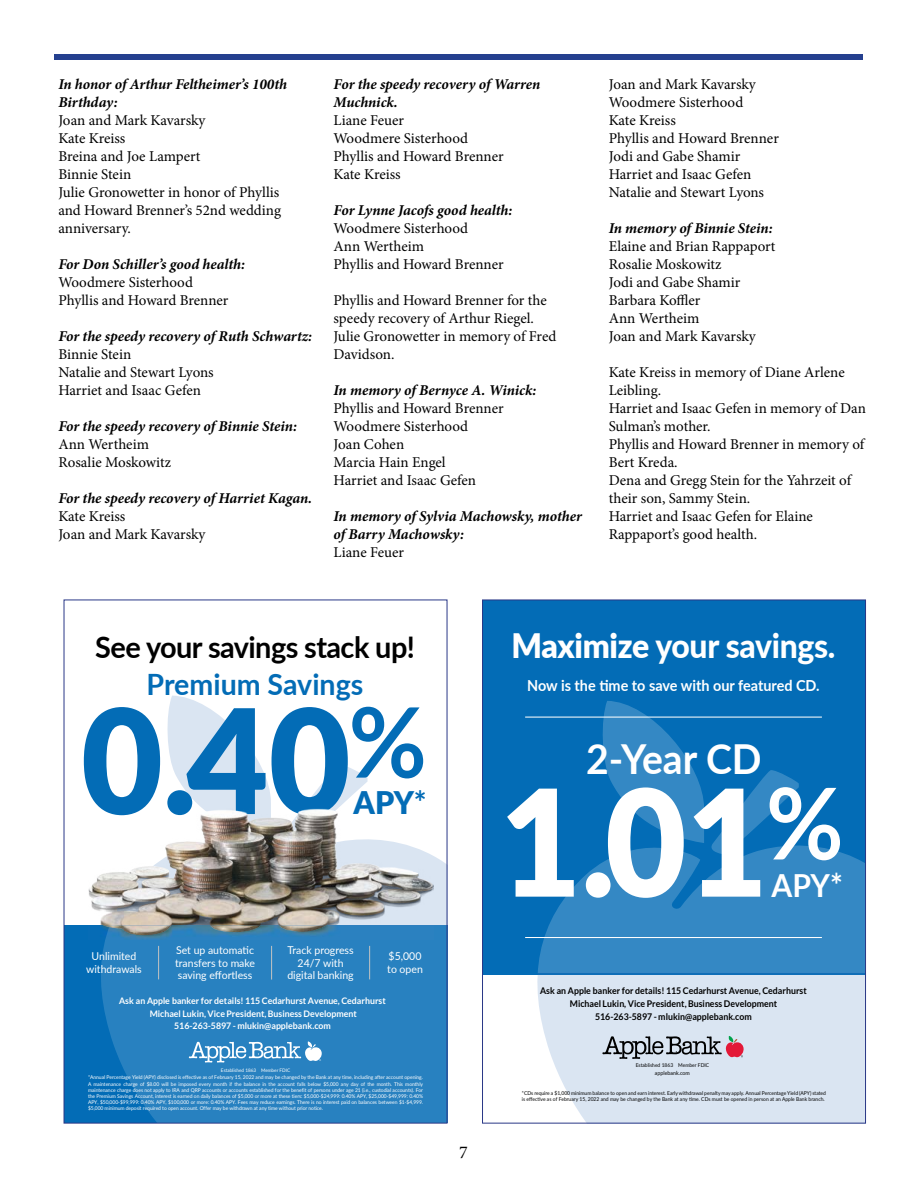
<style>
.page{position:relative;width:918px;height:1188px;background:#fff}
.page>*{position:absolute;margin:0;border:0;box-sizing:border-box;transform-origin:0 0}
.t1{font:900 148.2px "Lato";color:#fff;scale:.95 1}
.t2{font:900 145.2px "Lato";color:#036cb6}
.t3{font:700 41.4px "Lato";color:#fff;scale:.95 1}
.t4{font:800 33.75px "Lato";letter-spacing:-.01em;color:#fff;scale:.95 1}
.t5{font:700 31.8px "Lato";color:#fff;scale:.95 1}
.t6{font:900 31.2px "Lato";color:#036cb6}
.t7{font:700 29.7px "Lato";letter-spacing:-.02em;color:#000}
.t8{font:700 29.4px "Lato";color:#036cb6}
.t9{font:18px "Minion Pro";color:#000}
.t10{font:700 15.3px "Lato";color:#fff;scale:.95 1}
.t11{font:15px/18px "Minion Pro";letter-spacing:-.005em;color:#000}
.t12{font:italic 700 15px/18px "Minion Pro";letter-spacing:-.005em;color:#000}
.t13{font:10.8px/12.9px "Lato";color:#fff;text-align:center}
.t14{font:700 9.3px/12.9px "Lato";color:#000;text-align:center;scale:.95 1}
.t15{font:700 9px/12.6px "Lato";color:#fff;text-align:center}
.t16{font:5.55px "Lato";color:#000;scale:.95 1}
.t17{font:5.25px/6.3px "Lato";color:#000;scale:.95 1}
.t18{font:5.25px "Lato";color:#fff}
.t19{font:5.1px/6.1px "Lato";letter-spacing:-.01em;color:#fff;text-align:justify}
.t20{font:4.8px "Lato";color:#fff}
.s1{font-weight:700}
.s2{font-style:inherit}
.s3{font-weight:900}
</style>
<div class="page">
<div style="left:55px;top:54px;width:808px;height:6px;background:#25408f"></div>
<div style="left:64px;top:925px;width:383px;height:198px;background:#036cb6"></div>
<img style="left:88px;top:882px;width:30px;height:43px">
<div style="left:100px;top:925px;width:345px;height:197px;background:#2881c0"></div>
<img style="left:103px;top:925px;width:223px;height:8px">
<svg style="left:189px;top:1041px;width:134px;height:22px;background:#68a6d2"></svg>
<hr style="left:271px;top:946px;width:1px;height:34px;background:#c4c4c3">
<hr style="left:369px;top:946px;width:1px;height:33px;background:#c4c4c3">
<hr style="left:158px;top:946px;width:1px;height:33px;background:#c4c4c3">
<svg style="left:118px;top:696px;width:327px;height:230px"></svg>
<img style="left:96px;top:808px;width:109px;height:74px">
<div style="left:483px;top:600px;width:383px;height:374px;background:#036cb6"></div>
<svg style="left:537px;top:852px;width:327px;height:121px;background:#2e84c2"></svg>
<svg style="left:529px;top:973px;width:335px;height:149px;background:#d9e5f2"></svg>
<svg style="left:602px;top:1036px;width:143px;height:23px;background:#a5a0aa"></svg>
<svg style="left:600px;top:701px;width:240px;height:159px"></svg>
<hr style="left:525px;top:937px;width:297px;height:1px;background:#fff">
<hr style="left:525px;top:717px;width:297px;height:1px;background:#fff">
<p class="t12" style="left:58px;top:75px;width:230px">In honor of Arthur Feltheimer’s 100th<br>Birthday:</p>
<p class="t11" style="left:58px;top:111px;width:224px">Joan and Mark Kavarsky<br>Kate Kreiss<br>Breina and Joe Lampert<br>Binnie Stein<br>Julie Gronowetter in honor of Phyllis and Howard Brenner’s 52nd wedding anniversary.</p>
<p class="t12" style="left:58px;top:255px;width:188px">For Don Schiller’s good health:</p>
<p class="t11" style="left:58px;top:273px;width:172px">Woodmere Sisterhood<br>Phyllis and Howard Brenner</p>
<p class="t12" style="left:58px;top:327px;width:255px">For the speedy recovery of Ruth Schwartz:</p>
<p class="t11" style="left:58px;top:345px;width:157px">Binnie Stein<br>Natalie and Stewart Lyons<br>Harriet and Isaac Gefen</p>
<p class="t12" style="left:58px;top:417px;width:240px">For the speedy recovery of Binnie Stein:</p>
<p class="t11" style="left:58px;top:435px;width:114px">Ann Wertheim<br>Rosalie Moskowitz</p>
<p class="t12" style="left:58px;top:489px;width:255px">For the speedy recovery of Harriet Kagan.</p>
<p class="t11" style="left:58px;top:507px;width:149px">Kate Kreiss<br>Joan and Mark Kavarsky</p>
<p class="t12" style="left:334px;top:75px;width:208px">For the speedy recovery of Warren<br>Muchnick.</p>
<p class="t11" style="left:334px;top:111px;width:172px">Liane Feuer<br>Woodmere Sisterhood<br>Phyllis and Howard Brenner<br>Kate Kreiss</p>
<p class="t12" style="left:334px;top:201px;width:180px">For Lynne Jacofs good health:</p>
<p class="t11" style="left:334px;top:219px;width:172px">Woodmere Sisterhood<br>Ann Wertheim<br>Phyllis and Howard Brenner</p>
<p class="t11" style="left:334px;top:291px;width:224px">Phyllis and Howard Brenner for the speedy recovery of Arthur Riegel.<br>Julie Gronowetter in memory of Fred<br>Davidson.</p>
<p class="t12" style="left:334px;top:381px;width:204px">In memory of Bernyce A. Winick:</p>
<p class="t11" style="left:334px;top:399px;width:172px">Phyllis and Howard Brenner<br>Woodmere Sisterhood<br>Joan Cohen<br>Marcia Hain Engel<br>Harriet and Isaac Gefen</p>
<p class="t12" style="left:334px;top:507px;width:250px">In memory of Sylvia Machowsky, mother of Barry Machowsky:</p>
<p class="t11" style="left:334px;top:543px;width:72px">Liane Feuer</p>
<p class="t11" style="left:609px;top:75px;width:172px">Joan and Mark Kavarsky<br>Woodmere Sisterhood<br>Kate Kreiss<br>Phyllis and Howard Brenner<br>Jodi and Gabe Shamir<br>Harriet and Isaac Gefen<br>Natalie and Stewart Lyons</p>
<p class="t12" style="left:609px;top:219px;width:166px">In memory of Binnie Stein:</p>
<p class="t11" style="left:609px;top:237px;width:168px">Elaine and Brian Rappaport<br>Rosalie Moskowitz<br>Jodi and Gabe Shamir<br>Barbara Koffler<br>Ann Wertheim<br>Joan and Mark Kavarsky</p>
<p class="t11" style="left:609px;top:363px;width:259px">Kate Kreiss in memory of Diane Arlene<br>Leibling.<br>Harriet and Isaac Gefen in memory of Dan<br>Sulman’s mother.<br>Phyllis and Howard Brenner in memory of<br>Bert Kreda.<br>Dena and Gregg Stein for the Yahrzeit of their son, Sammy Stein.<br>Harriet and Isaac Gefen for Elaine<br>Rappaport’s good health.</p>
<h3 class="t7" style="left:95px;top:625px;width:321px">See your savings stack up!</h3>
<h3 class="t8" style="left:147px;top:663px;width:218px">Premium Savings</h3>
<h2 class="t2" style="left:81px;top:652px;width:271px">0.40</h2>
<h3 class="t6" style="left:354px;top:780px;width:75px">APY<span class="s1">*</span></h3>
<p class="t13" style="left:86px;top:949px;width:57px">Unlimited withdrawals</p>
<p class="t13" style="left:175px;top:943px;width:81px;text-align:justify">Set up automatic transfers to make saving effortless</p>
<p class="t13" style="left:287px;top:943px;width:68px">Track progress<br>24/7 with digital banking</p>
<p class="t18" style="left:217px;top:947px;width:77px">Established 1863 Member FDIC</p>
<p class="t13" style="left:387px;top:949px;width:37px;text-align:left">$5,000 to open</p>
<p class="t15" style="left:119px;top:994px;width:268px"><span class="s2">Ask an Apple banker for</span> details! 115 Cedarhurst Avenue, Cedarhurst<br>Michael Lukin, Vice President, Business Development<br>516-263-5897 - mlukin@applebank.com</p>
<p class="t20" style="left:221px;top:1067px;width:71px">Established 1863 Member FDIC</p>
<p class="t19" style="left:88px;top:1074px;width:337px">*Annual Percentage Yield (APY) disclosed is effective as of February 15, 2022 and may be changed by the Bank at any time, including after account opening.<br>A maintenance charge of $8.00 will be imposed every month if the balance in the account falls below $5,000 any day of the month. This monthly maintenance charge does not apply to IRA and QRP accounts or accounts established for the benefit of persons under age 21 (i.e., custodial accounts). For the Premium Savings Account, interest is earned on daily balances of $5,000 or more at these tiers: $5,000-$24,999: 0.40% APY, $25,000-$49,999: 0.40% APY, $50,000-$99,999: 0.40% APY, $100,000 or more: 0.40% APY. Fees may reduce earnings. There is no interest paid on balances between $1-$4,999. $5,000 minimum deposit required to open account. Offer may be withdrawn at any time without prior notice.</p>
<p class="t9" style="left:459px;top:1140px;width:10px">7</p>
<h3 class="t4" style="left:511px;top:620px;width:343px"><span class="s3">Maximize</span> your savings.</h3>
<p class="t10" style="left:527px;top:674px;width:309px">Now is the time to save with our featured CD.</p>
<h3 class="t3" style="left:586px;top:729px;width:186px">2-Year CD</h3>
<h1 class="t1" style="left:500px;top:731px;width:283px">1.01</h1>
<h3 class="t5" style="left:772px;top:862px;width:76px">APY*</h3>
<p class="t14" style="left:540px;top:984px;width:282px"><span class="s2">Ask an Apple banker for</span> details! 115 Cedarhurst Avenue, Cedarhurst<br>Michael Lukin, Vice President, Business Development<br>516-263-5897 - mlukin@applebank.com</p>
<p class="t17" style="left:636px;top:1061px;width:79px">Established 1863 Member FDIC</p>
<p class="t16" style="left:655px;top:1069px;width:38px">applebank.com</p>
<p class="t17" style="left:522px;top:1090px;width:322px">*CDs require a $1,000 minimum balance to open and earn interest. Early withdrawal penalty may apply. Annual Percentage Yield (APY) stated is effective as of February 15, 2022 and may be changed by the Bank at any time. CDs must be opened in person at an Apple Bank branch.</p>
</div>
